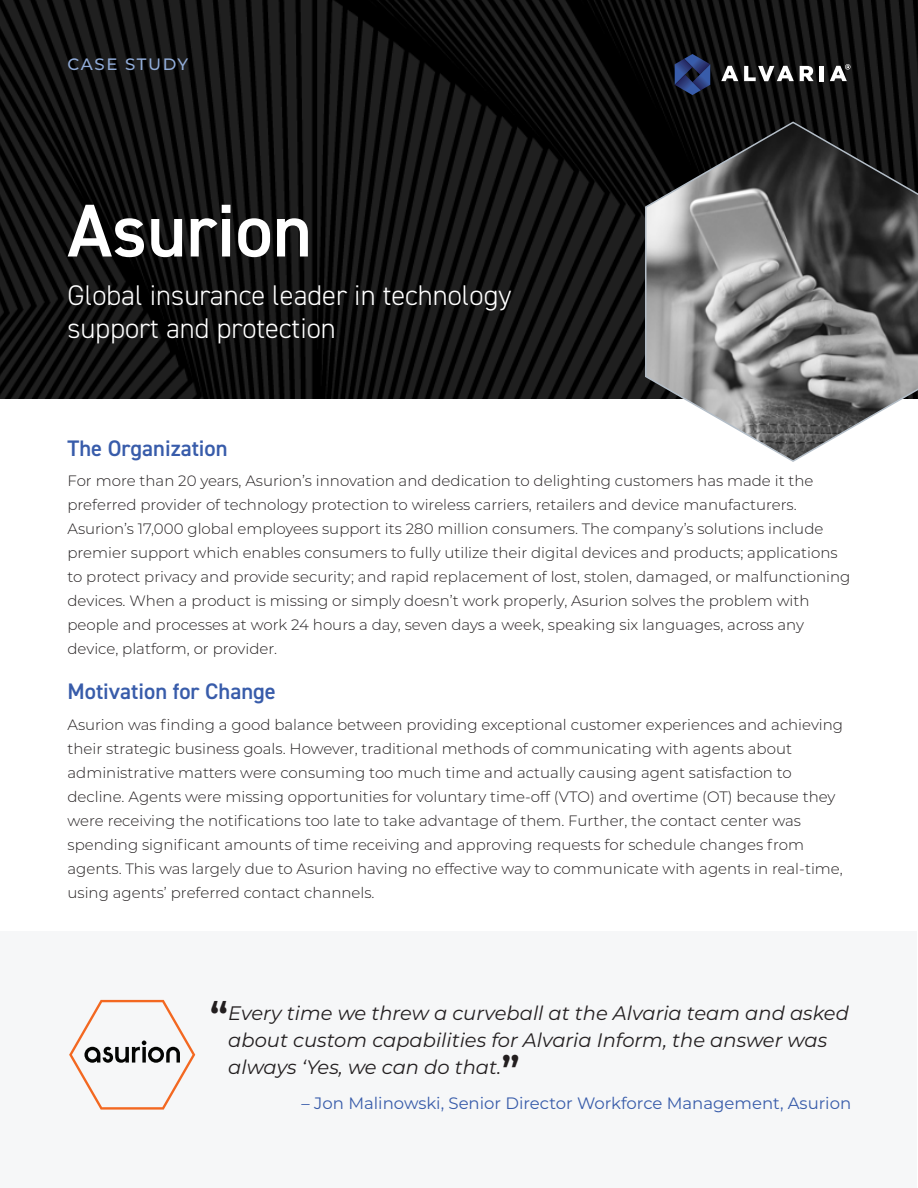
<style>
.page{position:relative;width:918px;height:1188px;background:#fff}
.page>*{position:absolute;margin:0;border:0;box-sizing:border-box;transform-origin:0 0}
.Title_Line_cover{font:600 75px "DIN2014";color:#fff}
.Cover_Subheadline_wh{font:300 28.5px/33px "DIN2014";color:#fff}
.Subhead_Blue{font:600 22.5px "DIN2014";color:#385caa}
.Quotes_white{font:italic 19.5px/27px "Montserrat";color:#231f20}
.Quotee_line_blue{font:16.5px "Montserrat";color:#385caa}
.Asset_Descriptor_cov{font:500 16.5px "Montserrat";letter-spacing:.09em;color:#91acd8}
.Body{font:300 15px/24px "Montserrat";color:#231f20}
.s1{font-weight:600;font-style:normal;font-size:40.5px}
</style>
<div class="page">
<img style="left:0;top:0;width:918px;height:399px">
<svg style="left:721px;top:66px;width:17px;height:15px"></svg>
<svg style="left:744px;top:66px;width:50px;height:15px"></svg>
<svg style="left:800px;top:66px;width:14px;height:15px"></svg>
<hr style="left:820px;top:66px;width:4px;height:15px;background:#fff">
<svg style="left:675px;top:54px;width:35px;height:41px"></svg>
<svg style="left:830px;top:64px;width:20px;height:17px"></svg>
<svg style="left:644px;top:121px;width:274px;height:341px"></svg>
<div style="left:0;top:932px;width:916px;height:256px;background:#f6f7f8"></div>
<svg style="left:69px;top:1000px;width:126px;height:110px"></svg>
<p class="Asset_Descriptor_cov" style="left:68px;top:53px;width:122px">CASE STUDY</p>
<p class="Title_Line_cover" style="left:68px;top:181px;width:246px">Asurion</p>
<p class="Cover_Subheadline_wh" style="left:68px;top:279px;width:446px">Global insurance leader in technology support and protection</p>
<p class="Subhead_Blue" style="left:68px;top:434px;width:162px">The Organization</p>
<p class="Body" style="left:68px;top:468px;width:784px">For more than 20 years, Asurion’s innovation and dedication to delighting customers has made it the preferred provider of technology protection to wireless carriers, retailers and device manufacturers.<br>Asurion’s 17,000 global employees support its 280 million consumers. The company’s solutions include premier support which enables consumers to fully utilize their digital devices and products; applications to protect privacy and provide security; and rapid replacement of lost, stolen, damaged, or malfunctioning devices. When a product is missing or simply doesn’t work properly, Asurion solves the problem with people and processes at work 24 hours a day, seven days a week, speaking six languages, across any device, platform, or provider.</p>
<p class="Subhead_Blue" style="left:68px;top:677px;width:210px">Motivation for Change</p>
<p class="Body" style="left:68px;top:712px;width:777px">Asurion was finding a good balance between providing exceptional customer experiences and achieving their strategic business goals. However, traditional methods of communicating with agents about administrative matters were consuming too much time and actually causing agent satisfaction to decline. Agents were missing opportunities for voluntary time-off (VTO) and overtime (OT) because they were receiving the notifications too late to take advantage of them. Further, the contact center was spending significant amounts of time receiving and approving requests for schedule changes from agents. This was largely due to Asurion having no effective way to communicate with agents in real-time, using agents’ preferred contact channels.</p>
<p class="Quotes_white" style="left:228px;top:999px;width:622px;text-indent:-18px"><span class="s1">“</span>Every time we threw a curveball at the Alvaria team and asked about custom capabilities for Alvaria Inform, the answer was always ‘Yes, we can do that.<span class="s1">”</span></p>
<p class="Quotee_line_blue" style="left:302px;top:1092px;width:551px">– Jon Malinowski, Senior Director Workforce Management, Asurion</p>
</div>
